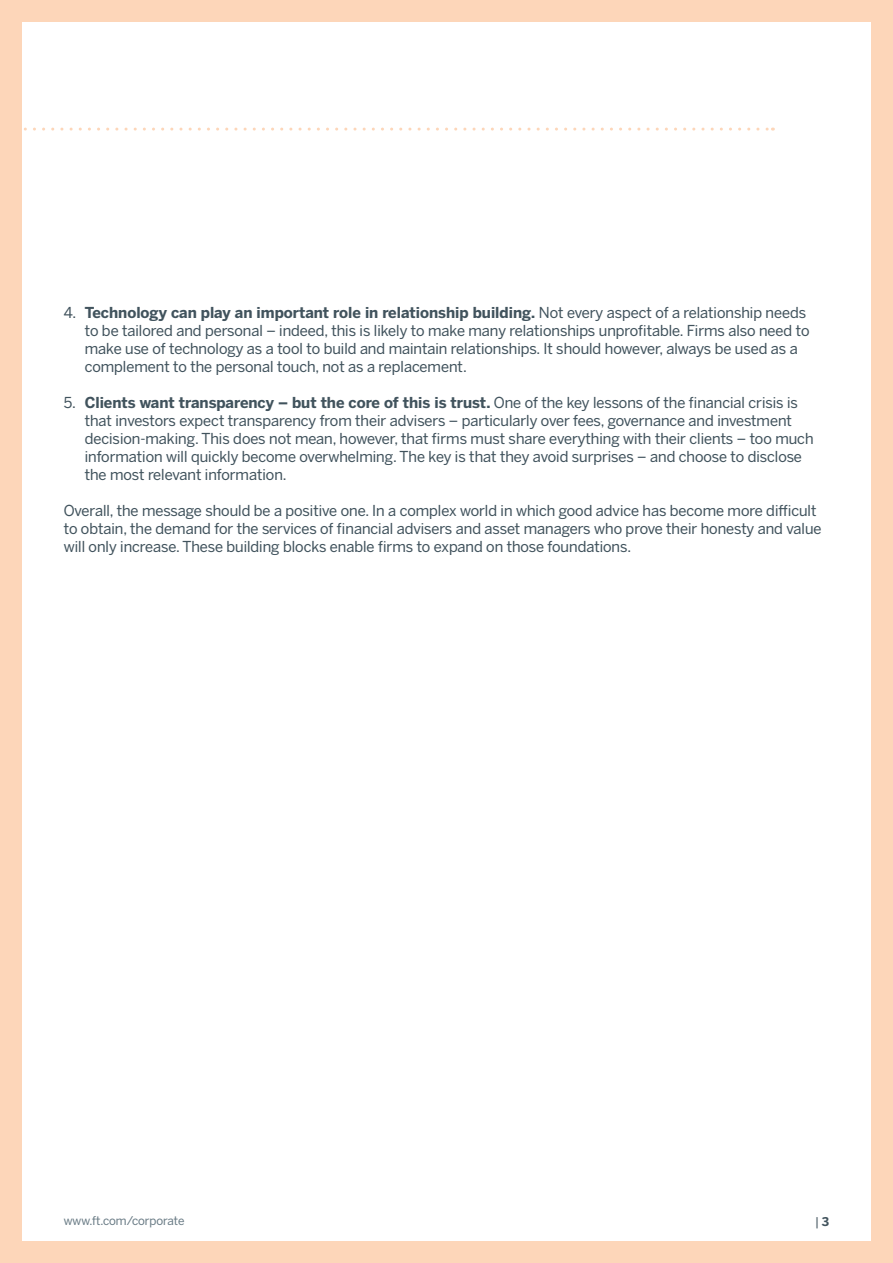
<style>
.page{position:relative;width:893px;height:1263px;background:#fff}
.page>*{position:absolute;margin:0;border:0;box-sizing:border-box;transform-origin:0 0}
.t1{font:15px/18px "Benton Sans";color:#41535d}
.t2{font:12px "Benton Sans";color:#697b85}
.t3{font:12px "Benton Sans";color:#41535d}
.s1{font-weight:700}
</style>
<div class="page">
<div style="left:0;top:0;width:893px;height:21px;background:#fdd6b9"></div>
<div style="left:0;top:1242px;width:893px;height:21px;background:#fdd6b9"></div>
<div style="left:0;top:0;width:21px;height:1263px;background:#fdd6b9"></div>
<div style="left:872px;top:0;width:21px;height:1263px;background:#fdd6b9"></div>
<svg style="left:21px;top:128px;width:752px;height:3px"></svg>
<p class="t1" style="left:85px;top:303px;width:726px;text-indent:-21px">4. <span class="s1">Technology can play an important role in relationship building.</span> Not every aspect of a relationship needs to be tailored and personal – indeed, this is likely to make many relationships unprofitable. Firms also need to make use of technology as a tool to build and maintain relationships. It should however, always be used as a complement to the personal touch, not as a replacement.</p>
<p class="t1" style="left:85px;top:393px;width:730px;text-indent:-21px">5. <span class="s1">Clients want transparency – but the core of this is trust.</span> One of the key lessons of the financial crisis is that investors expect transparency from their advisers – particularly over fees, governance and investment decision-making. This does not mean, however, that firms must share everything with their clients – too much information will quickly become overwhelming. The key is that they avoid surprises – and choose to disclose the most relevant information.</p>
<p class="t1" style="left:64px;top:501px;width:759px">Overall, the message should be a positive one. In a complex world in which good advice has become more difficult to obtain, the demand for the services of financial advisers and asset managers who prove their honesty and value will only increase. These building blocks enable firms to expand on those foundations.</p>
<p class="t2" style="left:64px;top:1214px;width:122px">www.ft.com/corporate</p>
<p class="t3" style="left:815px;top:1215px;width:16px">| <span class="s1">3</span></p>
</div>
